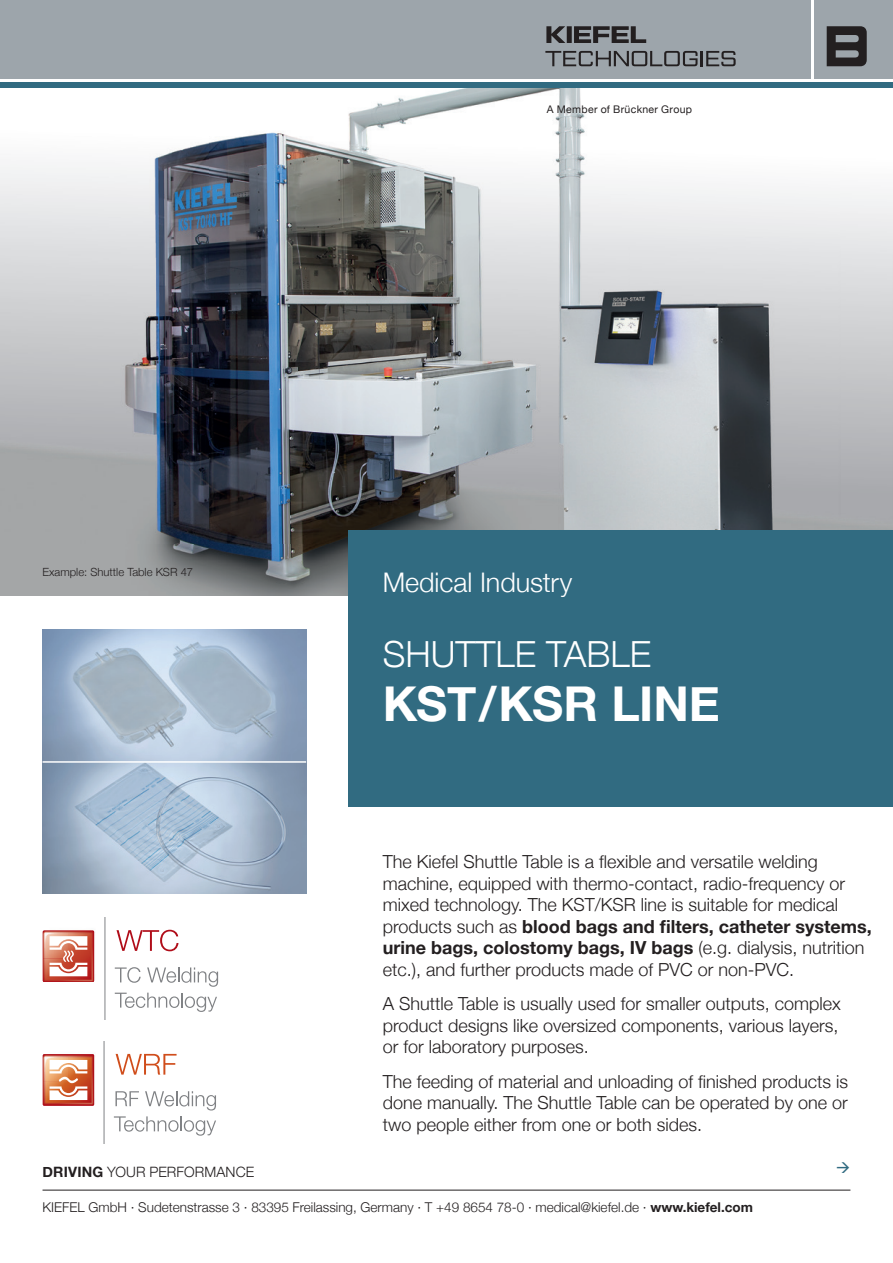
<style>
.page{position:relative;width:893px;height:1263px;background:#fff}
.page>*{position:absolute;margin:0;border:0;box-sizing:border-box;transform-origin:0 0}
.t1{font:700 48px "Helvetica Neue";letter-spacing:-.005em;color:#fff}
.t2{font:300 36px "Helvetica Neue";color:#fff}
.t3{font:300 27px "Helvetica Neue";letter-spacing:-.005em;color:#fff}
.t4{font:300 18px/21.6px "Helvetica Neue";color:#231f20}
.t5{font:300 14.25px "Helvetica Neue";letter-spacing:.01em;color:#231f20}
.t6{font:300 13.5px "Helvetica Neue";color:#231f20}
.t7{font:300 11.25px "Helvetica Neue";color:#231f20}
.t8{font:10.5px "Helvetica Neue";letter-spacing:.03em;color:#231f20}
.s1{font-weight:700}
</style>
<div class="page">
<img style="left:0;top:88px;width:893px;height:507px">
<div style="left:0;top:0;width:810px;height:79px;background:#9da5ab"></div>
<svg style="left:546px;top:26px;width:100px;height:17px"></svg>
<div style="left:814px;top:0;width:79px;height:79px;background:#9da5ab"></div>
<svg style="left:827px;top:26px;width:40px;height:40px"></svg>
<svg style="left:545px;top:51px;width:191px;height:15px"></svg>
<img style="left:43px;top:629px;width:263px;height:132px">
<svg style="left:43px;top:763px;width:263px;height:130px;background:#a1b5ca"></svg>
<div style="left:349px;top:531px;width:544px;height:276px;background:#316b81"></div>
<div style="left:0;top:83px;width:893px;height:5px;background:#316b81"></div>
<hr style="left:43px;top:1190px;width:807px;height:1px;background:#231f20">
<hr style="left:105px;top:917px;width:1px;height:103px;background:#808285">
<svg style="left:117px;top:930px;width:61px;height:21px"></svg>
<svg style="left:115px;top:967px;width:26px;height:16px"></svg>
<svg style="left:147px;top:967px;width:71px;height:20px"></svg>
<svg style="left:115px;top:993px;width:102px;height:19px"></svg>
<img style="left:42px;top:931px;width:53px;height:51px">
<img style="left:43px;top:930px;width:51px;height:52px">
<img style="left:42px;top:931px;width:1px;height:27px">
<img style="left:43px;top:930px;width:25px;height:28px">
<svg style="left:50px;top:936px;width:37px;height:40px"></svg>
<hr style="left:104px;top:1041px;width:1px;height:103px;background:#808285">
<svg style="left:116px;top:1054px;width:61px;height:20px"></svg>
<svg style="left:115px;top:1091px;width:24px;height:15px"></svg>
<svg style="left:145px;top:1091px;width:71px;height:19px"></svg>
<svg style="left:114px;top:1116px;width:102px;height:20px"></svg>
<img style="left:42px;top:1055px;width:53px;height:50px">
<img style="left:43px;top:1054px;width:51px;height:52px">
<img style="left:42px;top:1055px;width:1px;height:27px">
<img style="left:43px;top:1054px;width:25px;height:28px">
<svg style="left:50px;top:1060px;width:37px;height:40px"></svg>
<p class="t8" style="left:547px;top:102px;width:147px">A Member of Brückner Group</p>
<p class="t7" style="left:43px;top:563px;width:152px">Example: Shuttle Table KSR 47</p>
<p class="t5" style="left:43px;top:1160px;width:213px"><span class="s1">DRIVING</span> YOUR PERFORMANCE</p>
<h3 class="t3" style="left:383px;top:560px;width:191px">Medical Industry</h3>
<h2 class="t2" style="left:383px;top:625px;width:270px">SHUTTLE TABLE</h2>
<h1 class="t1" style="left:383px;top:666px;width:339px">KST / KSR LINE</h1>
<p class="t4" style="left:383px;top:850px;width:490px">The Kiefel Shuttle Table is a flexible and versatile welding machine, equipped with thermo-contact, radio-frequency or mixed technology. The KST/KSR line is suitable for medical products such as <span class="s1">blood bags and filters, catheter systems, urine bags, colostomy bags, IV bags</span> (e.g. dialysis, nutrition etc.), and further products made of PVC or non-PVC.</p>
<p class="t4" style="left:383px;top:992px;width:460px">A Shuttle Table is usually used for smaller outputs, complex product designs like oversized components, various layers, or for laboratory purposes.</p>
<p class="t4" style="left:383px;top:1069px;width:467px;text-align:justify">The feeding of material and unloading of finished products is done manually. The Shuttle Table can be operated by one or two people either from one or both sides.</p>
<p class="t6" style="left:43px;top:1197px;width:712px">KIEFEL GmbH · Sudetenstrasse 3 · 83395 Freilassing, Germany · T +49 8654 78-0 · medical@kiefel.de · <span class="s1">www.kiefel.com</span></p>
</div>
